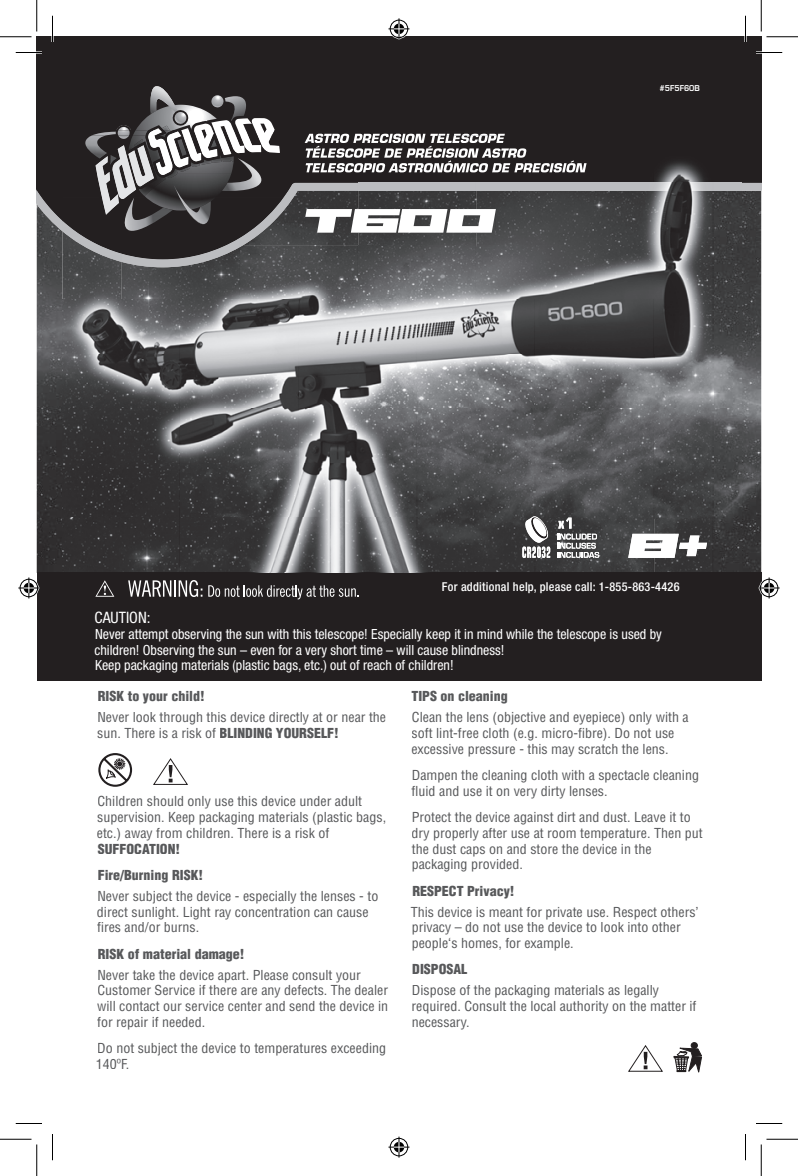
<style>
.page{position:relative;width:798px;height:1176px;background:#fff}
.page>*{position:absolute;margin:0;border:0;box-sizing:border-box;transform-origin:0 0}
.t1{font:condensed 15.75px "Helvetica Neue";color:#fff}
.t2{font:condensed 14px/15.8px "Helvetica Neue";color:#fff}
.t3{font:condensed 13.47px/15.8px "Helvetica";color:#57585a;scale:1.04 1}
.t4{font:900 condensed 13.47px/26.2px "Helvetica";color:#57585a;scale:1.04 1}
.t5{font:500 condensed 12.25px "Helvetica Neue LT Std";letter-spacing:.02em;color:#fff}
.t6{font:600 7.88px "Eurostile LT Std";color:#fff;scale:.95 1}
.s1{font-weight:900}
</style>
<div class="page">
<div style="left:37px;top:37px;width:724px;height:230px;background:#231f20"></div>
<div style="left:37px;top:572px;width:724px;height:54px;background:#231f20"></div>
<svg style="left:95px;top:580px;width:19px;height:17px"></svg>
<svg style="left:128px;top:580px;width:74px;height:17px"></svg>
<div style="left:215px;top:588px;width:5px;height:9px;background:#fff;border-radius:50%"></div>
<svg style="left:208px;top:585px;width:11px;height:12px"></svg>
<svg style="left:225px;top:585px;width:134px;height:14px"></svg>
<div style="left:37px;top:603px;width:724px;height:78px;background:#231f20"></div>
<svg style="left:153px;top:758px;width:35px;height:27px"></svg>
<svg style="left:628px;top:1045px;width:35px;height:27px"></svg>
<div style="left:691px;top:1042px;width:7px;height:7px;border:1px solid #231f20;border-radius:50%"></div>
<svg style="left:674px;top:1043px;width:28px;height:30px"></svg>
<svg style="left:98px;top:753px;width:35px;height:34px"></svg>
<div style="left:282px;top:130px;width:431px;height:6px;background:#231f20"></div>
<img style="left:63px;top:130px;width:30px;height:6px">
<img style="left:305px;top:134px;width:200px;height:2px">
<img style="left:713px;top:136px;width:29px;height:436px">
<img style="left:37px;top:231px;width:26px;height:341px">
<img style="left:37px;top:136px;width:26px;height:54px">
<img style="left:37px;top:190px;width:26px;height:41px">
<img style="left:63px;top:262px;width:59px;height:38px">
<img style="left:284px;top:191px;width:429px;height:54px">
<img style="left:122px;top:267px;width:118px;height:33px">
<img style="left:240px;top:245px;width:473px;height:55px">
<img style="left:63px;top:300px;width:650px;height:272px">
<div style="left:63px;top:136px;width:30px;height:61px;background:#231f20"></div>
<img style="left:282px;top:136px;width:17px;height:47px">
<img style="left:299px;top:136px;width:414px;height:47px">
<img style="left:63px;top:197px;width:221px;height:62px">
<img style="left:63px;top:221px;width:59px;height:41px">
<img style="left:258px;top:183px;width:100px;height:42px">
<img style="left:358px;top:183px;width:355px;height:8px">
<img style="left:122px;top:238px;width:118px;height:29px">
<img style="left:240px;top:225px;width:30px;height:22px">
<img style="left:85px;top:136px;width:8px;height:28px">
<img style="left:174px;top:220px;width:37px;height:4px">
<img style="left:122px;top:220px;width:51px;height:11px">
<svg style="left:93px;top:86px;width:189px;height:134px"></svg>
<img style="left:96px;top:156px;width:23px;height:59px">
<img style="left:112px;top:145px;width:24px;height:54px">
<img style="left:128px;top:145px;width:26px;height:41px">
<img style="left:628px;top:534px;width:51px;height:24px">
<img style="left:679px;top:536px;width:28px;height:20px">
<img style="left:253px;top:572px;width:173px;height:1px">
<img style="left:305px;top:209px;width:191px;height:24px">
<img style="left:550px;top:535px;width:8px;height:21px">
<img style="left:305px;top:136px;width:200px;height:7px">
<img style="left:306px;top:146px;width:220px;height:12px">
<img style="left:306px;top:160px;width:281px;height:12px">
<svg style="left:522px;top:515px;width:28px;height:43px"></svg>
<svg style="left:558px;top:518px;width:41px;height:40px"></svg>
<hr style="left:16px;top:51px;width:26px;height:3px;background:#fff">
<hr style="left:756px;top:51px;width:26px;height:3px;background:#fff">
<hr style="left:51px;top:16px;width:3px;height:26px;background:#fff">
<hr style="left:744px;top:16px;width:3px;height:26px;background:#fff">
<svg style="left:16px;top:52px;width:26px;height:1px"></svg>
<svg style="left:756px;top:52px;width:26px;height:1px"></svg>
<svg style="left:16px;top:1123px;width:26px;height:1px"></svg>
<svg style="left:756px;top:1123px;width:26px;height:1px"></svg>
<svg style="left:52px;top:16px;width:1px;height:26px"></svg>
<svg style="left:52px;top:1134px;width:1px;height:26px"></svg>
<svg style="left:745px;top:16px;width:1px;height:26px"></svg>
<svg style="left:745px;top:1134px;width:1px;height:26px"></svg>
<hr style="left:0;top:36px;width:32px;height:1px;background:#000">
<hr style="left:766px;top:36px;width:32px;height:1px;background:#000">
<hr style="left:0;top:1139px;width:32px;height:1px;background:#000">
<hr style="left:766px;top:1139px;width:32px;height:1px;background:#000">
<hr style="left:36px;top:0;width:1px;height:32px;background:#000">
<hr style="left:36px;top:1144px;width:1px;height:32px;background:#000">
<hr style="left:761px;top:0;width:1px;height:32px;background:#000">
<hr style="left:761px;top:1144px;width:1px;height:32px;background:#000">
<svg style="left:388px;top:18px;width:22px;height:21px"></svg>
<svg style="left:388px;top:1137px;width:22px;height:21px"></svg>
<svg style="left:18px;top:572px;width:22px;height:26px"></svg>
<svg style="left:759px;top:578px;width:21px;height:20px"></svg>
<p class="t6" style="left:660px;top:83px;width:44px">#5F5F60B</p>
<p class="t5" style="left:442px;top:580px;width:239px">For additional help, please call: 1-855-863-4426</p>
<p class="t1" style="left:95px;top:608px;width:58px">CAUTION:</p>
<p class="t2" style="left:94px;top:626px;width:569px">Never attempt observing the sun with this telescope! Especially keep it in mind while the telescope is used by children! Observing the sun – even for a very short time – will cause blindness!<br>Keep packaging materials (plastic bags, etc.) out of reach of children!</p>
<p class="t4" style="left:98px;top:683px;width:104px">RISK to your child!</p>
<p class="t3" style="left:97px;top:709px;width:279px">Never look through this device directly at or near the sun. There is a risk of <span class="s1">BLINDING YOURSELF!</span></p>
<p class="t3" style="left:97px;top:793px;width:280px">Children should only use this device under adult supervision. Keep packaging materials (plastic bags, etc.) away from children. There is a risk of</p>
<p class="t4" style="left:98px;top:835px;width:103px">SUFFOCATION!<br>Fire/Burning RISK!</p>
<p class="t3" style="left:97px;top:888px;width:272px">Never subject the device - especially the lenses - to direct sunlight. Light ray concentration can cause fires and/or burns.</p>
<p class="t4" style="left:98px;top:940px;width:142px">RISK of material damage!</p>
<p class="t3" style="left:97px;top:967px;width:281px">Never take the device apart. Please consult your Customer Service if there are any defects. The dealer will contact our service center and send the device in for repair if needed.</p>
<p class="t3" style="left:96px;top:1040px;width:281px">Do not subject the device to temperatures exceeding<br>140ºF.</p>
<p class="t4" style="left:411px;top:683px;width:94px">TIPS on cleaning</p>
<p class="t3" style="left:411px;top:709px;width:268px">Clean the lens (objective and eyepiece) only with a soft lint-free cloth (e.g. micro-fibre). Do not use excessive pressure - this may scratch the lens.</p>
<p class="t3" style="left:412px;top:767px;width:278px">Dampen the cleaning cloth with a spectacle cleaning fluid and use it on very dirty lenses.</p>
<p class="t3" style="left:411px;top:809px;width:282px">Protect the device against dirt and dust. Leave it to dry properly after use at room temperature. Then put the dust caps on and store the device in the packaging provided.</p>
<p class="t4" style="left:412px;top:877px;width:100px">RESPECT Privacy!</p>
<p class="t3" style="left:411px;top:904px;width:278px">This device is meant for private use. Respect others’ privacy – do not use the device to look into other people‘s homes, for example.</p>
<p class="t4" style="left:412px;top:956px;width:55px">DISPOSAL</p>
<p class="t3" style="left:412px;top:982px;width:276px">Dispose of the packaging materials as legally required. Consult the local authority on the matter if necessary.</p>
</div>
